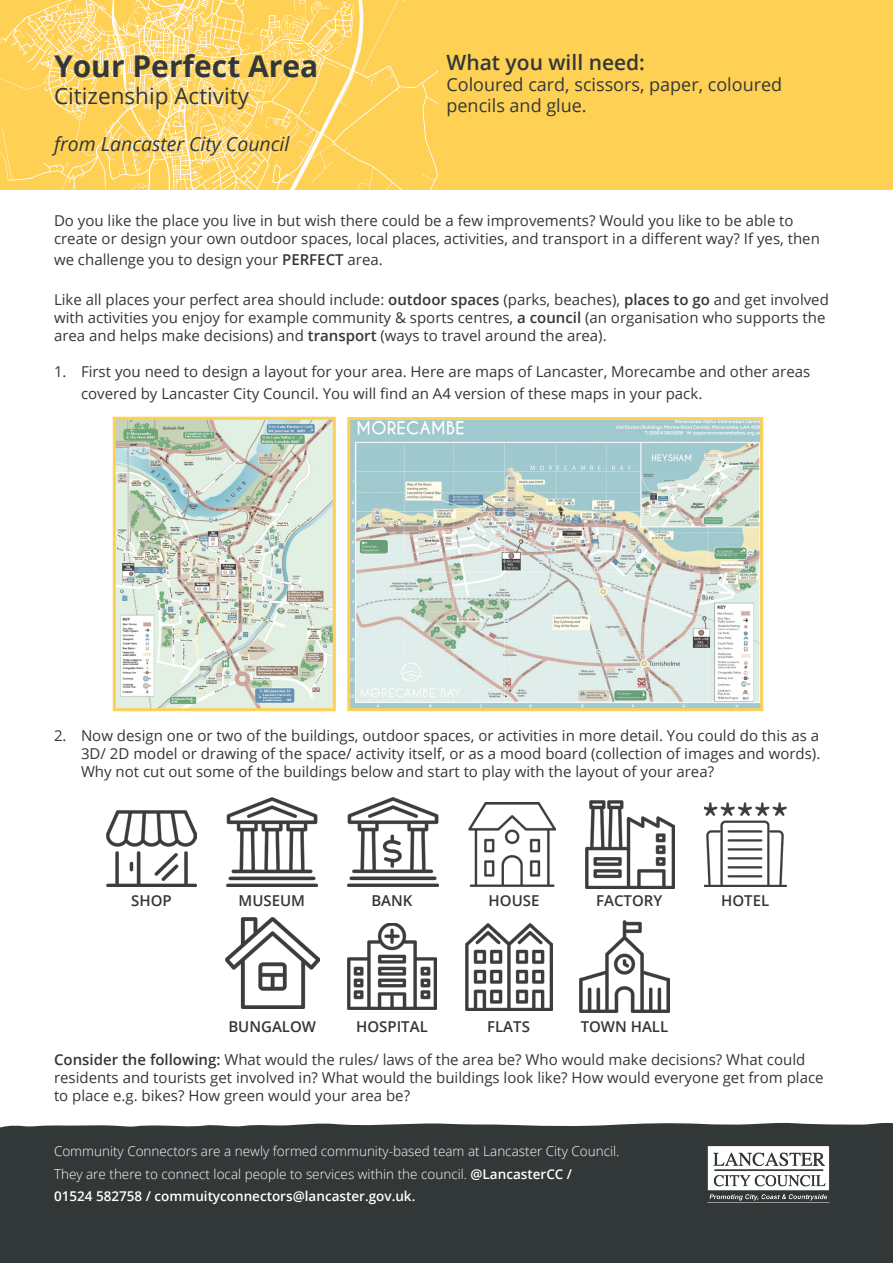
<style>
.page{position:relative;width:893px;height:1263px;background:#fff}
.page>*{position:absolute;margin:0;border:0;box-sizing:border-box;transform-origin:0 0}
.t1{font:700 30px "Open Sans";color:#323738}
.t2{font:22.5px "Open Sans";color:#323738}
.t3{font:600 21px "Open Sans";color:#323738}
.t4{font:italic 19.5px "Open Sans";color:#323738}
.t5{font:18px/21px "Open Sans";color:#323738}
.t6{font:15px/18px "Open Sans";color:#323738}
.t7{font:600 15px "Open Sans";color:#323738}
.t8{font:300 13.5px/22.5px "Open Sans";color:#fff}
.t9{font:600 13.5px "Open Sans";color:#fff}
.s1{font-weight:600}
</style>
<div class="page">
<div style="left:0;top:0;width:893px;height:190px;background:#fed053"></div>
<svg style="left:0;top:0;width:438px;height:190px"></svg>
<div style="left:0;top:1131px;width:893px;height:132px;background:#323738"></div>
<img style="left:707px;top:1146px;width:123px;height:57px">
<svg style="left:0;top:1122px;width:893px;height:9px"></svg>
<img style="left:117px;top:421px;width:215px;height:286px">
<div style="left:113px;top:417px;width:223px;height:294px;border:3px solid #fed053"></div>
<img style="left:351px;top:421px;width:408px;height:286px">
<div style="left:347px;top:417px;width:416px;height:294px;border:3px solid #fed053"></div>
<img style="left:107px;top:810px;width:89px;height:77px">
<img style="left:226px;top:798px;width:91px;height:88px">
<img style="left:347px;top:798px;width:91px;height:88px">
<img style="left:704px;top:803px;width:82px;height:83px">
<img style="left:468px;top:802px;width:87px;height:84px">
<img style="left:585px;top:800px;width:89px;height:88px">
<img style="left:348px;top:923px;width:88px;height:87px">
<img style="left:466px;top:923px;width:87px;height:87px">
<img style="left:580px;top:921px;width:89px;height:92px">
<img style="left:225px;top:917px;width:94px;height:92px">
<p class="t1" style="left:54px;top:45px;width:266px">Your Perfect Area</p>
<p class="t2" style="left:54px;top:80px;width:197px">Citizenship Activity</p>
<p class="t4" style="left:54px;top:130px;width:237px">from Lancaster City Council</p>
<p class="t3" style="left:446px;top:48px;width:200px">What you will need:</p>
<p class="t5" style="left:446px;top:74px;width:337px">Coloured card, scissors, paper, coloured pencils and glue.</p>
<p class="t6" style="left:54px;top:211px;width:767px">Do you like the place you live in but wish there could be a few improvements? Would you like to be able to create or design your own outdoor spaces, local places, activities, and transport in a different way? If yes, then</p>
<p class="t6" style="left:54px;top:251px;width:330px">we challenge you to design your <span class="s1">PERFECT</span> area.</p>
<p class="t6" style="left:54px;top:290px;width:776px">Like all places your perfect area should include: <span class="s1">outdoor spaces</span> (parks, beaches), <span class="s1">places to go</span> and get involved with activities you enjoy for example community &amp; sports centres, <span class="s1">a council</span> (an organisation who supports the area and helps make decisions) and <span class="s1">transport</span> (ways to travel around the area).</p>
<p class="t6" style="left:81px;top:360px;width:731px;line-height:21.6px;text-indent:-27px">1. First you need to design a layout for your area. Here are maps of Lancaster, Morecambe and other areas covered by Lancaster City Council. You will find an A4 version of these maps in your pack.</p>
<p class="t6" style="left:81px;top:726px;width:741px;text-align:justify;text-indent:-27px">2. Now design one or two of the buildings, outdoor spaces, or activities in more detail. You could do this as a 3D/ 2D model or drawing of the space/ activity itself, or as a mood board (collection of images and words).<br>Why not cut out some of the buildings below and start to play with the layout of your area?</p>
<p class="t7" style="left:131px;top:890px;width:42px">SHOP</p>
<p class="t7" style="left:239px;top:890px;width:68px">MUSEUM</p>
<p class="t7" style="left:371px;top:890px;width:43px">BANK</p>
<p class="t7" style="left:489px;top:890px;width:52px">HOUSE</p>
<p class="t7" style="left:596px;top:890px;width:68px">FACTORY</p>
<p class="t7" style="left:721px;top:890px;width:50px">HOTEL</p>
<p class="t7" style="left:228px;top:1016px;width:89px">BUNGALOW</p>
<p class="t7" style="left:356px;top:1016px;width:73px">HOSPITAL</p>
<p class="t7" style="left:487px;top:1016px;width:44px">FLATS</p>
<p class="t7" style="left:581px;top:1016px;width:89px">TOWN HALL</p>
<p class="t6" style="left:54px;top:1050px;width:771px"><span class="s1">Consider the following:</span> What would the rules/ laws of the area be? Who would make decisions? What could residents and tourists get involved in? What would the buildings look like? How would everyone get from place to place e.g. bikes? How green would your area be?</p>
<p class="t8" style="left:54px;top:1140px;width:567px">Community Connectors are a newly formed community-based team at Lancaster City Council.<br>They are there to connect local people to services within the council. <span class="s1">@LancasterCC /</span></p>
<p class="t9" style="left:54px;top:1187px;width:363px">01524 582758 / commuityconnectors@lancaster.gov.uk.</p>
</div>
